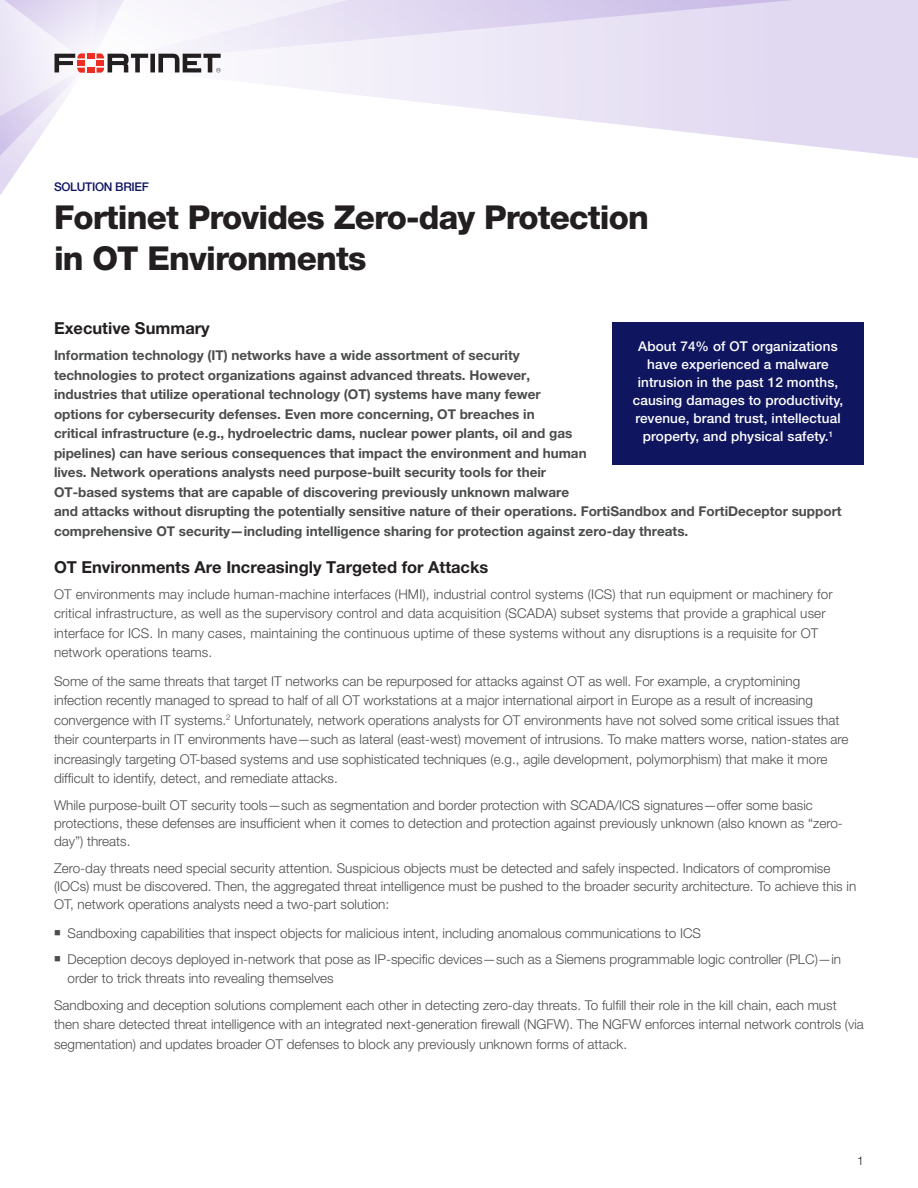
<style>
.page{position:relative;width:918px;height:1188px;background:#fff}
.page>*{position:absolute;margin:0;border:0;box-sizing:border-box;transform-origin:0 0}
.Main_Title{font:800 33px/40.5px "Helvetica Neue LT Pro";letter-spacing:-.025em;color:#231f20}
.Body_Copy_SUBHEAD__B{font:700 16.5px "Helvetica Neue LT Pro";color:#231f20}
.Body_Copy{font:300 13.5px/19.5px "Helvetica Neue LT Pro";color:#4b4c4d}
.Body_Copy-2{font:700 13.5px/19.5px "Helvetica Neue LT Pro";color:#4b4c4d}
.Sidebar-call_out{font:500 13.5px/18px "Helvetica Neue LT Pro";letter-spacing:.01em;color:#fff;text-align:center}
.Page_Header{font:500 12px "Helvetica Neue LT Pro";letter-spacing:-.025em;color:#0f165f}
.t1{font:300 12px "Helvetica Neue LT Pro";color:#231f20}
</style>
<div class="page">
<svg style="left:278px;top:65px;width:640px;height:93px"></svg>
<svg style="left:221px;top:0;width:697px;height:65px;background:#e6dff3"></svg>
<svg style="left:0;top:0;width:221px;height:195px"></svg>
<div style="left:612px;top:322px;width:252px;height:143px;background:#0f165f"></div>
<p class="Page_Header" style="left:54px;top:179px;width:97px">SOLUTION BRIEF</p>
<p class="Main_Title" style="left:54px;top:197px;width:596px">Fortinet Provides Zero-day Protection in OT Environments</p>
<p class="Body_Copy_SUBHEAD__B" style="left:54px;top:318px;width:157px">Executive Summary</p>
<p class="Body_Copy-2" style="left:54px;top:346px;width:789px">Information technology (IT) networks have a wide assortment of security<br>technologies to protect organizations against advanced threats. However,<br>industries that utilize operational technology (OT) systems have many fewer<br>options for cybersecurity defenses. Even more concerning, OT breaches in<br>critical infrastructure (e.g., hydroelectric dams, nuclear power plants, oil and gas<br>pipelines) can have serious consequences that impact the environment and human<br>lives. Network operations analysts need purpose-built security tools for their<br>OT-based systems that are capable of discovering previously unknown malware<br>and attacks without disrupting the potentially sensitive nature of their operations. FortiSandbox and FortiDeceptor support comprehensive OT security—including intelligence sharing for protection against zero-day threats.</p>
<p class="Body_Copy_SUBHEAD__B" style="left:54px;top:557px;width:436px">OT Environments Are Increasingly Targeted for Attacks</p>
<p class="Body_Copy" style="left:54px;top:584px;width:780px">OT environments may include human-machine interfaces (HMI), industrial control systems (ICS) that run equipment or machinery for critical infrastructure, as well as the supervisory control and data acquisition (SCADA) subset systems that provide a graphical user interface for ICS. In many cases, maintaining the continuous uptime of these systems without any disruptions is a requisite for OT network operations teams.</p>
<p class="Body_Copy" style="left:54px;top:671px;width:796px">Some of the same threats that target IT networks can be repurposed for attacks against OT as well. For example, a cryptomining infection recently managed to spread to half of all OT workstations at a major international airport in Europe as a result of increasing convergence with IT systems.<sup>2</sup> Unfortunately, network operations analysts for OT environments have not solved some critical issues that their counterparts in IT environments have—such as lateral (east-west) movement of intrusions. To make matters worse, nation-states are increasingly targeting OT-based systems and use sophisticated techniques (e.g., agile development, polymorphism) that make it more difficult to identify, detect, and remediate attacks.</p>
<p class="Body_Copy" style="left:54px;top:796px;width:790px;line-height:18px">While purpose-built OT security tools—such as segmentation and border protection with SCADA/ICS signatures—offer some basic protections, these defenses are insufficient when it comes to detection and protection against previously unknown (also known as “zero&shy;day”) threats.</p>
<p class="Body_Copy" style="left:54px;top:859px;width:804px;line-height:18px">Zero-day threats need special security attention. Suspicious objects must be detected and safely inspected. Indicators of compromise (IOCs) must be discovered. Then, the aggregated threat intelligence must be pushed to the broader security architecture. To achieve this in<br>OT, network operations analysts need a two-part solution:</p>
<p class="Body_Copy" style="left:54px;top:923px;width:649px">■ Sandboxing capabilities that inspect objects for malicious intent, including anomalous communications to ICS</p>
<p class="Body_Copy" style="left:68px;top:949px;width:775px;text-indent:-14px">■ Deception decoys deployed in-network that pose as IP-specific devices—such as a Siemens programmable logic controller (PLC)—in order to trick threats into revealing themselves</p>
<p class="Body_Copy" style="left:54px;top:995px;width:812px">Sandboxing and deception solutions complement each other in detecting zero-day threats. To fulfill their role in the kill chain, each must then share detected threat intelligence with an integrated next-generation firewall (NGFW). The NGFW enforces internal network controls (via segmentation) and updates broader OT defenses to block any previously unknown forms of attack.</p>
<p class="Sidebar-call_out" style="left:633px;top:338px;width:212px">About 74% of OT organizations have experienced a malware intrusion in the past 12 months, causing damages to productivity, revenue, brand trust, intellectual property, and physical safety.<sup>1</sup></p>
<p class="t1" style="left:857px;top:1154px;width:8px">1</p>
</div>
